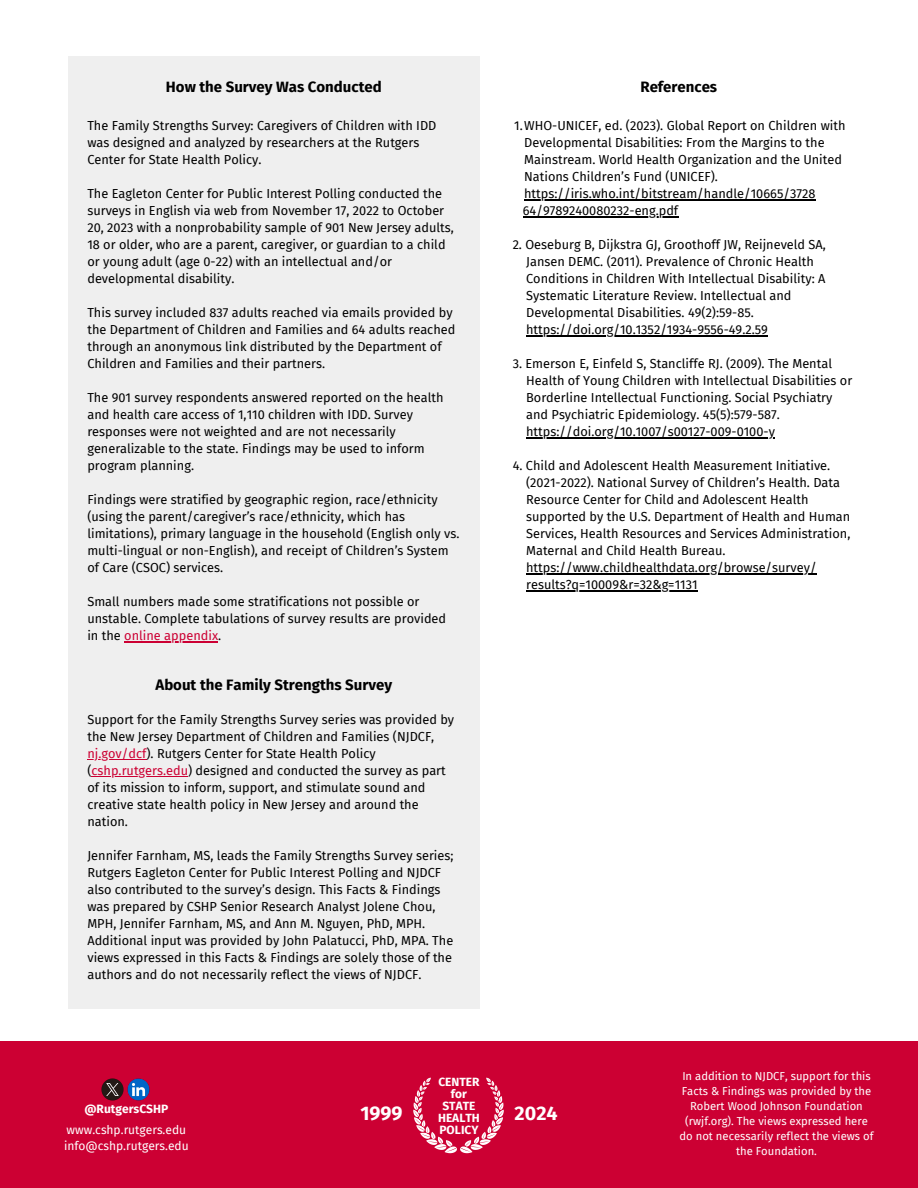
<style>
.page{position:relative;width:918px;height:1188px;background:#fff}
.page>*{position:absolute;margin:0;border:0;box-sizing:border-box;transform-origin:0 0}
.t1{font:700 19.65px "Fira Sans";color:#fff}
.t2{font:700 15px "Fira Sans";color:#000}
.t3{font:12.75px/17px "Fira Sans";color:#000}
.t4{font:12px/16px "Fira Sans";color:#fff}
.t5{font:700 12px/12px "Fira Sans";color:#fff;text-align:center}
.t6{font:11.25px/15px "Fira Sans";color:#fff;text-align:center}
.s1{color:#c03}
</style>
<div class="page">
<div style="left:0;top:1042px;width:918px;height:146px;background:#c03"></div>
<svg style="left:413px;top:1078px;width:90px;height:75px"></svg>
<div style="left:68px;top:57px;width:411px;height:952px;background:#efefef"></div>
<img style="left:101px;top:1078px;width:23px;height:23px">
<img style="left:127px;top:1078px;width:23px;height:23px">
<hr style="left:124px;top:641px;width:94px;height:1px;background:#c03">
<hr style="left:524px;top:199px;width:291px;height:1px;background:#000">
<hr style="left:523px;top:216px;width:155px;height:1px;background:#000">
<hr style="left:526px;top:335px;width:242px;height:1px;background:#000">
<hr style="left:526px;top:437px;width:249px;height:1px;background:#000">
<hr style="left:526px;top:573px;width:291px;height:1px;background:#000">
<hr style="left:526px;top:590px;width:172px;height:1px;background:#000">
<hr style="left:87px;top:759px;width:59px;height:1px;background:#c03">
<hr style="left:92px;top:776px;width:96px;height:1px;background:#c03">
<h4 class="t2" style="left:166px;top:78px;width:217px">How the Survey Was Conducted</h4>
<h4 class="t3" style="left:87px;top:117px;width:351px">The Family Strengths Survey: Caregivers of Children with IDD was designed and analyzed by researchers at the Rutgers<br>Center for State Health Policy.</h4>
<h2 class="t3" style="left:87px;top:185px;width:368px">The Eagleton Center for Public Interest Polling conducted the surveys in English via web from November 17, 2022 to October 20, 2023 with a nonprobability sample of 901 New Jersey adults, 18 or older, who are a parent, caregiver, or guardian to a child or young adult (age 0-22) with an intellectual and/or developmental disability.</h2>
<p class="t3" style="left:87px;top:304px;width:370px">This survey included 837 adults reached via emails provided by the Department of Children and Families and 64 adults reached through an anonymous link distributed by the Department of Children and Families and their partners.</p>
<h4 class="t3" style="left:87px;top:389px;width:358px">The 901 survey respondents answered reported on the health and health care access of 1,110 children with IDD. Survey responses were not weighted and are not necessarily generalizable to the state. Findings may be used to inform program planning.</h4>
<h4 class="t3" style="left:87px;top:491px;width:374px">Findings were stratified by geographic region, race/ethnicity (using the parent/caregiver’s race/ethnicity, which has limitations), primary language in the household (English only vs. multi-lingual or non-English), and receipt of Children’s System of Care (CSOC) services.</h4>
<h4 class="t3" style="left:87px;top:593px;width:360px">Small numbers made some stratifications not possible or unstable. Complete tabulations of survey results are provided in the <span class="s1">online appendix</span>.</h4>
<p class="t2" style="left:156px;top:676px;width:238px">About the Family Strengths Survey</p>
<p class="t3" style="left:87px;top:711px;width:368px">Support for the Family Strengths Survey series was provided by the New Jersey Department of Children and Families (NJDCF, <span class="s1">nj.gov/dcf</span>). Rutgers Center for State Health Policy (<span class="s1">cshp.rutgers.edu</span>) designed and conducted the survey as part of its mission to inform, support, and stimulate sound and creative state health policy in New Jersey and around the nation.</p>
<p class="t3" style="left:87px;top:847px;width:368px">Jennifer Farnham, MS, leads the Family Strengths Survey series; Rutgers Eagleton Center for Public Interest Polling and NJDCF also contributed to the survey’s design. This Facts &amp; Findings was prepared by CSHP Senior Research Analyst Jolene Chou, MPH, Jennifer Farnham, MS, and Ann M. Nguyen, PhD, MPH.<br>Additional input was provided by John Palatucci, PhD, MPA. The views expressed in this Facts &amp; Findings are solely those of the authors and do not necessarily reflect the views of NJDCF.</p>
<p class="t2" style="left:640px;top:78px;width:78px">References</p>
<p class="t3" style="left:524px;top:117px;width:323px;text-indent:-10px">1.WHO-UNICEF, ed. (2023). Global Report on Children with Developmental Disabilities: From the Margins to the Mainstream. World Health Organization and the United Nations Children’s Fund (UNICEF).</p>
<h3 class="t3" style="left:524px;top:185px;width:293px">https://iris.who.int/bitstream/handle/10665/3728</h3>
<h4 class="t3" style="left:523px;top:202px;width:157px">64/9789240080232-eng.pdf</h4>
<h1 class="t3" style="left:526px;top:236px;width:301px;text-indent:-14px">2. Oeseburg B, Dijkstra GJ, Groothoff JW, Reijneveld SA, Jansen DEMC. (2011). Prevalence of Chronic Health Conditions in Children With Intellectual Disability: A Systematic Literature Review. Intellectual and</h1>
<h3 class="t3" style="left:526px;top:304px;width:229px">Developmental Disabilities. 49(2):59-85.</h3>
<p class="t3" style="left:526px;top:321px;width:243px">https://doi.org/10.1352/1934-9556-49.2.59</p>
<p class="t3" style="left:526px;top:355px;width:328px;text-indent:-14px">3. Emerson E, Einfeld S, Stancliffe RJ. (2009). The Mental<br>Health of Young Children with Intellectual Disabilities or<br>Borderline Intellectual Functioning. Social Psychiatry</p>
<h1 class="t3" style="left:526px;top:406px;width:255px">and Psychiatric Epidemiology. 45(5):579-587.</h1>
<p class="t3" style="left:526px;top:423px;width:250px">https://doi.org/10.1007/s00127-009-0100-y</p>
<p class="t3" style="left:526px;top:457px;width:326px;text-indent:-14px">4. Child and Adolescent Health Measurement Initiative. (2021-2022). National Survey of Children’s Health. Data Resource Center for Child and Adolescent Health supported by the U.S. Department of Health and Human Services, Health Resources and Services Administration, Maternal and Child Health Bureau. https://www.childhealthdata.org/browse/survey/ results?q=10009&amp;r=32&amp;g=1131</p>
<h4 class="t5" style="left:84px;top:1103px;width:85px">@RutgersCSHP</h4>
<h4 class="t4" style="left:64px;top:1122px;width:126px">www.cshp.rutgers.edu info@cshp.rutgers.edu</h4>
<h4 class="t5" style="left:438px;top:1076px;width:43px">CENTER for<br>STATE<br>HEALTH<br>POLICY</h4>
<h2 class="t1" style="left:360px;top:1102px;width:44px">1999</h2>
<h4 class="t1" style="left:515px;top:1102px;width:45px">2024</h4>
<h2 class="t6" style="left:680px;top:1069px;width:196px">In addition to NJDCF, support for this Facts &amp; Findings was provided by the Robert Wood Johnson Foundation (rwjf.org). The views expressed here do not necessarily reflect the views of the Foundation.</h2>
</div>
